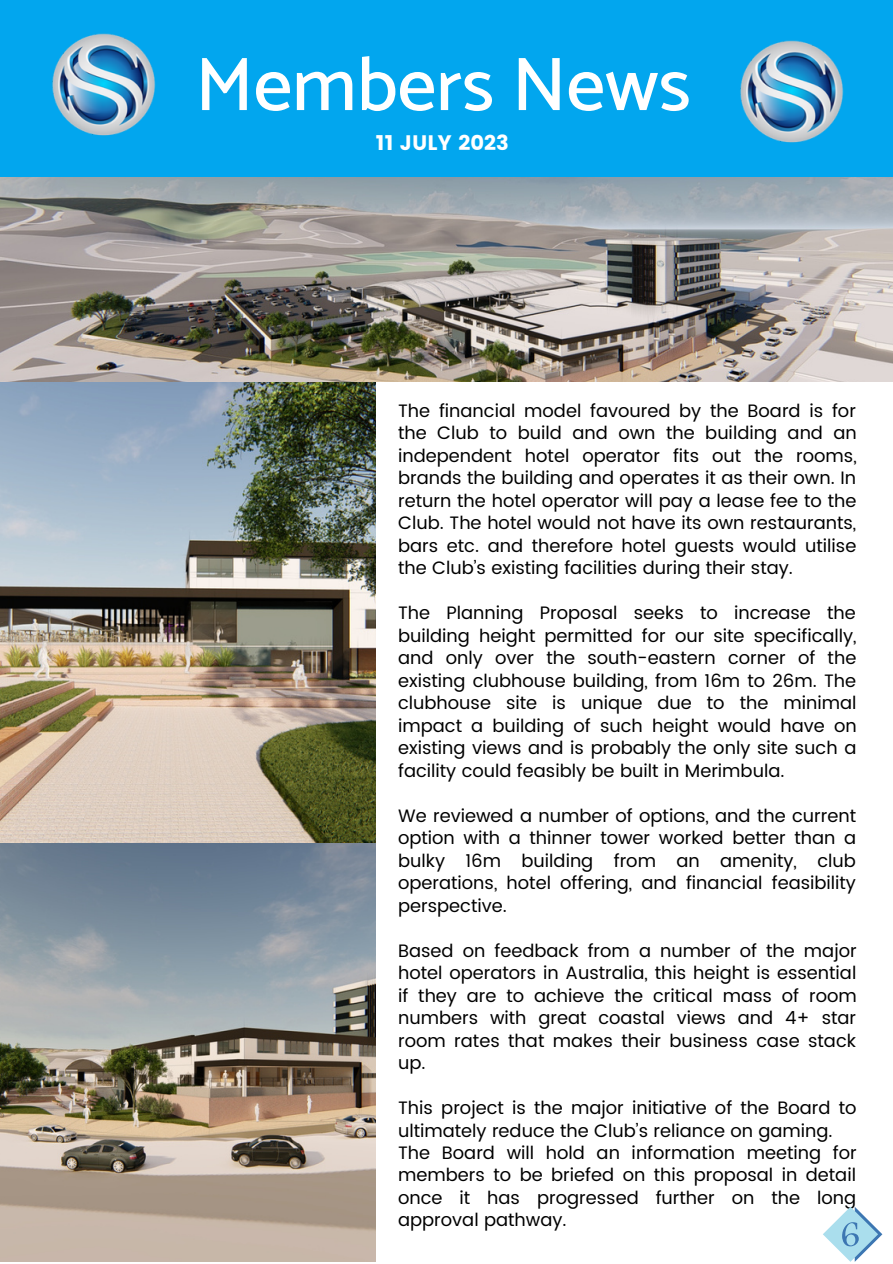
<style>
.page{position:relative;width:893px;height:1264px;background:#fff}
.page>*{position:absolute;margin:0;border:0;box-sizing:border-box;transform-origin:0 0}
.t1{font:500 76.35px "Catamaran";color:#fff}
.t2{font:21px "Poppins";color:#fff}
.t3{font:18px/22.5px "Poppins";color:#000;text-align:justify}
</style>
<div class="page">
<img style="left:0;top:381px;width:375px;height:880px">
<div style="left:0;top:0;width:892px;height:178px;background:#02a6ee"></div>
<img style="left:0;top:178px;width:892px;height:203px">
<img style="left:52px;top:33px;width:104px;height:103px">
<img style="left:740px;top:40px;width:104px;height:103px">
<svg style="left:823px;top:1207px;width:59px;height:54px"></svg>
<p class="t1" style="left:195px;top:39px;width:497px">Members News</p>
<p class="t2" style="left:376px;top:131px;width:134px">11 JULY 2023</p>
<p class="t3" style="left:398px;top:399px;width:460px">The financial model favoured by the Board is for the Club to build and own the building and an independent hotel operator fits out the rooms, brands the building and operates it as their own. In return the hotel operator will pay a lease fee to the Club. The hotel would not have its own restaurants, bars etc. and therefore hotel guests would utilise the Club’s existing facilities during their stay.</p>
<p class="t3" style="left:398px;top:601px;width:460px">The Planning Proposal seeks to increase the building height permitted for our site specifically, and only over the south-eastern corner of the existing clubhouse building, from 16m to 26m. The clubhouse site is unique due to the minimal impact a building of such height would have on existing views and is probably the only site such a facility could feasibly be built in Merimbula.</p>
<p class="t3" style="left:398px;top:804px;width:459px">We reviewed a number of options, and the current option with a thinner tower worked better than a bulky 16m building from an amenity, club operations, hotel offering, and financial feasibility perspective.</p>
<p class="t3" style="left:398px;top:939px;width:460px">Based on feedback from a number of the major hotel operators in Australia, this height is essential if they are to achieve the critical mass of room numbers with great coastal views and 4+ star room rates that makes their business case stack up.</p>
<p class="t3" style="left:398px;top:1096px;width:460px">This project is the major initiative of the Board to ultimately reduce the Club’s reliance on gaming.</p>
<p class="t3" style="left:398px;top:1141px;width:460px">The Board will hold an information meeting for members to be briefed on this proposal in detail once it has progressed further on the long approval pathway.</p>
</div>
